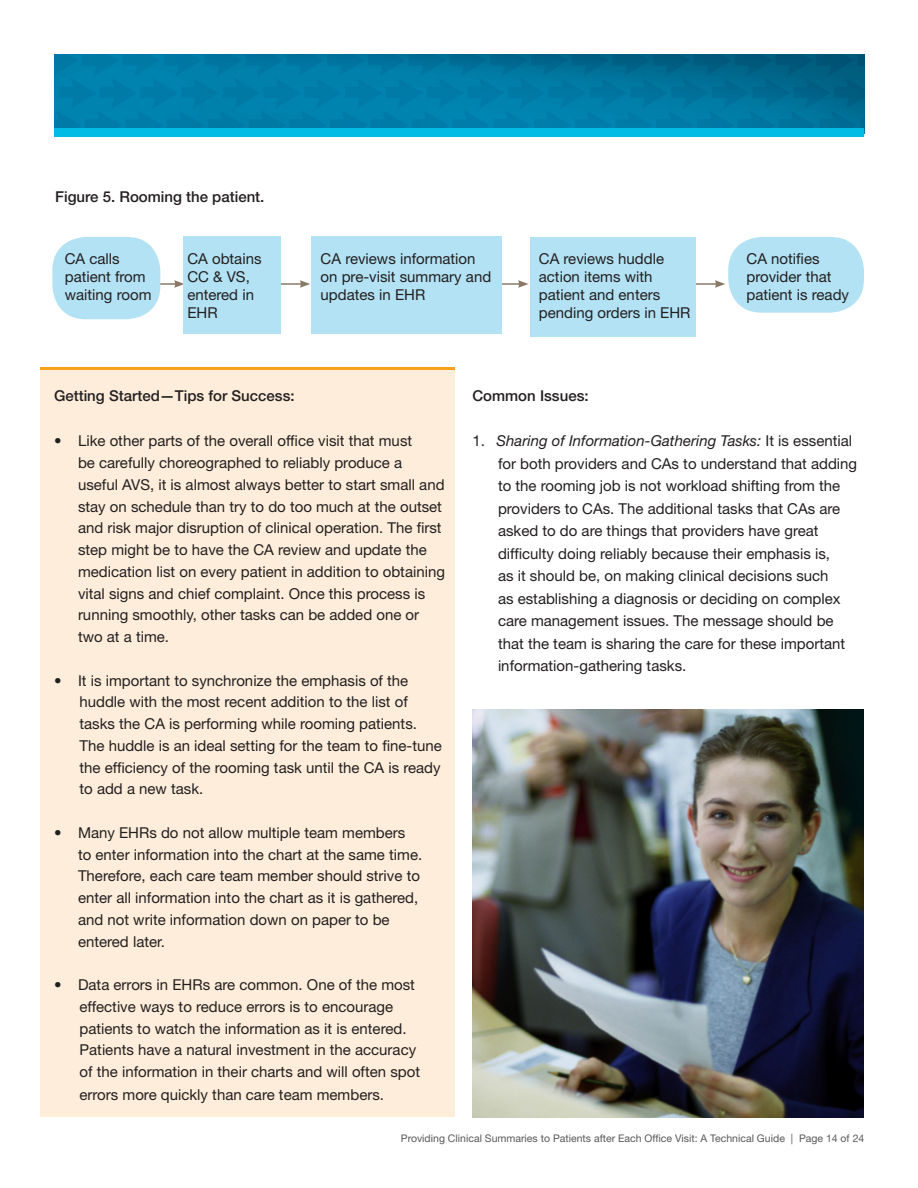
<style>
.page{position:relative;width:918px;height:1188px;background:#fff}
.page>*{position:absolute;margin:0;border:0;box-sizing:border-box;transform-origin:0 0}
.t1{font:15px/21.8px "Helvetica Neue LT Std";color:#231f20}
.t2{font:500 15px "Helvetica Neue LT Std";color:#231f20}
.t3{font:italic 15px "Helvetica Neue LT Std";color:#231f20}
.t4{font:10.5px "Helvetica Neue LT Std";color:#57585a}
.s1{font-style:normal}
</style>
<div class="page">
<img style="left:54px;top:54px;width:810px;height:75px">
<div style="left:54px;top:129px;width:810px;height:8px;background:#02bce5"></div>
<div style="left:40px;top:369px;width:415px;height:748px;background:#feedda"></div>
<hr style="left:40px;top:367px;width:415px;height:3px;background:#f6a01b">
<hr style="left:154px;top:283px;width:22px;height:2px;background:#8a7966">
<svg style="left:174px;top:280px;width:9px;height:8px"></svg>
<hr style="left:279px;top:283px;width:23px;height:2px;background:#8a7966">
<svg style="left:300px;top:280px;width:10px;height:8px"></svg>
<hr style="left:498px;top:283px;width:22px;height:2px;background:#8a7966">
<svg style="left:518px;top:280px;width:10px;height:8px"></svg>
<hr style="left:694px;top:283px;width:23px;height:2px;background:#8a7966">
<svg style="left:715px;top:280px;width:10px;height:8px"></svg>
<div style="left:52px;top:237px;width:108px;height:82px;background:#b2e2f4;border-radius:34px"></div>
<div style="left:183px;top:237px;width:98px;height:97px;background:#b2e2f4"></div>
<div style="left:311px;top:237px;width:191px;height:97px;background:#b2e2f4"></div>
<div style="left:530px;top:237px;width:166px;height:100px;background:#b2e2f4"></div>
<div style="left:728px;top:237px;width:136px;height:76px;background:#b2e2f4;border-radius:34px"></div>
<img style="left:472px;top:709px;width:392px;height:408px">
<p class="t2" style="left:55px;top:188px;width:211px">Figure 5. Rooming the patient.</p>
<p class="t1" style="left:65px;top:249px;width:88px;line-height:18px">CA calls patient from waiting room</p>
<p class="t1" style="left:187px;top:249px;width:76px;line-height:18px">CA obtains<br>CC &amp; VS, entered in<br>EHR</p>
<p class="t1" style="left:321px;top:249px;width:172px;line-height:18px">CA reviews information on pre-visit summary and updates in EHR</p>
<p class="t1" style="left:539px;top:249px;width:153px;line-height:18px">CA reviews huddle action items with patient and enters pending orders in EHR</p>
<p class="t1" style="left:747px;top:249px;width:104px;line-height:18px">CA notifies provider that patient is ready</p>
<p class="t2" style="left:54px;top:387px;width:242px">Getting Started—Tips for Success:</p>
<p class="t1" style="left:54px;top:430px;width:360px">• Like other parts of the overall office visit that must</p>
<p class="t1" style="left:78px;top:452px;width:369px">be carefully choreographed to reliably produce a useful AVS, it is almost always better to start small and stay on schedule than try to do too much at the outset and risk major disruption of clinical operation. The first step might be to have the CA review and update the medication list on every patient in addition to obtaining vital signs and chief complaint. Once this process is running smoothly, other tasks can be added one or two at a time.</p>
<p class="t1" style="left:54px;top:669px;width:356px">• It is important to synchronize the emphasis of the</p>
<p class="t1" style="left:80px;top:691px;width:364px">huddle with the most recent addition to the list of tasks the CA is performing while rooming patients.<br>The huddle is an ideal setting for the team to fine-tune the efficiency of the rooming task until the CA is ready to add a new task.</p>
<p class="t1" style="left:54px;top:822px;width:353px">• Many EHRs do not allow multiple team members</p>
<p class="t1" style="left:78px;top:843px;width:346px">to enter information into the chart at the same time.<br>Therefore, each care team member should strive to enter all information into the chart as it is gathered, and not write information down on paper to be entered later.</p>
<p class="t1" style="left:54px;top:974px;width:363px">• Data errors in EHRs are common. One of the most</p>
<p class="t1" style="left:80px;top:995px;width:342px">effective ways to reduce errors is to encourage patients to watch the information as it is entered.<br>Patients have a natural investment in the accuracy of the information in their charts and will often spot errors more quickly than care team members.</p>
<p class="t2" style="left:472px;top:387px;width:118px">Common Issues:</p>
<p class="t3" style="left:472px;top:432px;width:381px"><span class="s1">1.</span> Sharing of Information-Gathering Tasks: <span class="s1">It is essential</span></p>
<p class="t1" style="left:498px;top:452px;width:361px;line-height:22.5px">for both providers and CAs to understand that adding to the rooming job is not workload shifting from the providers to CAs. The additional tasks that CAs are asked to do are things that providers have great difficulty doing reliably because their emphasis is,<br>as it should be, on making clinical decisions such<br>as establishing a diagnosis or deciding on complex care management issues. The message should be that the team is sharing the care for these important information-gathering tasks.</p>
<p class="t4" style="left:401px;top:1132px;width:465px">Providing Clinical Summaries to Patients after Each Office Visit: A Technical Guide | Page 14 of 24</p>
</div>
